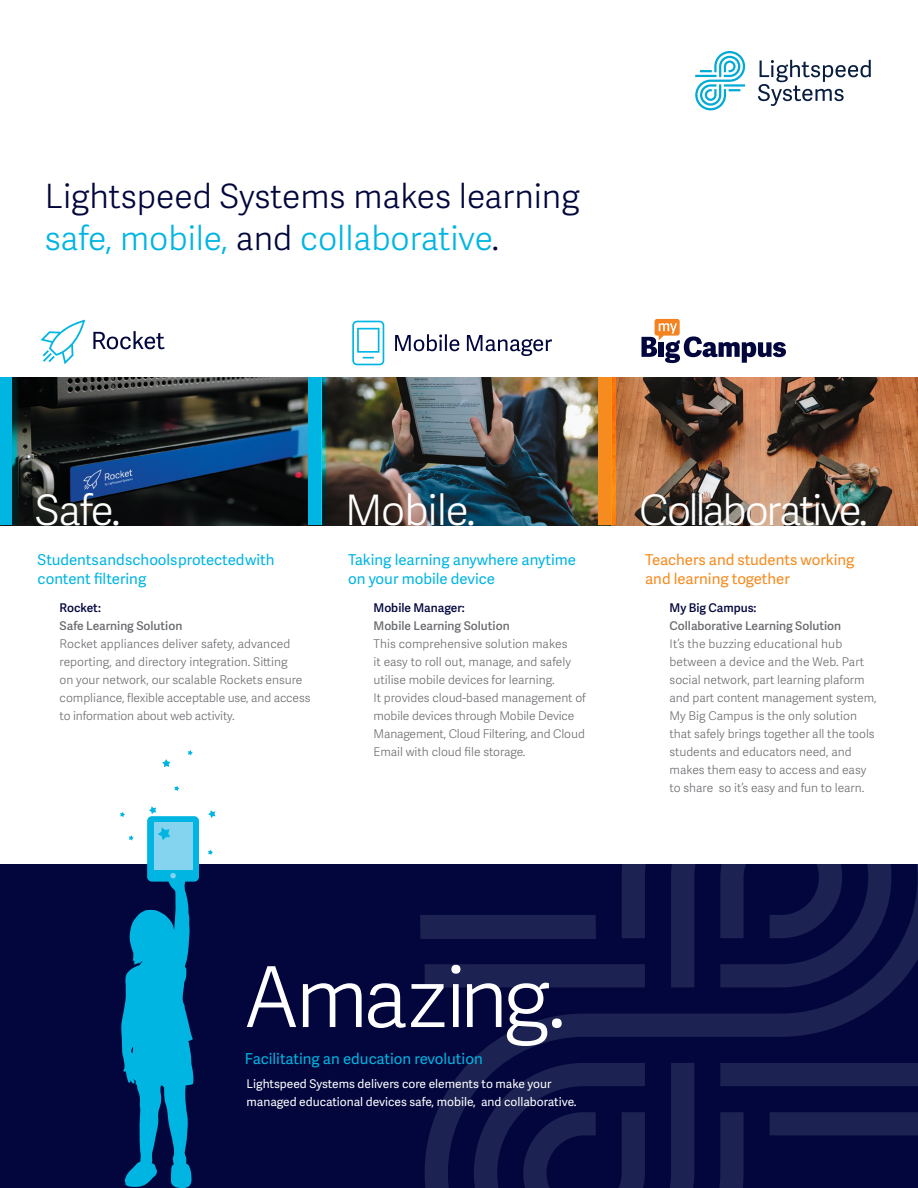
<style>
.page{position:relative;width:918px;height:1188px;background:#fff}
.page>*{position:absolute;margin:0;border:0;box-sizing:border-box;transform-origin:0 0}
.t1{font:300 84px "Adelle Sans";letter-spacing:-.055em;color:#fff}
.body_large{font:300 42px "Adelle Sans";letter-spacing:-.045em;color:#fff}
.t2{font:300 33.45px/41.8px "Adelle Sans";color:#02063d}
.t3{font:15px/19.5px "Adelle Sans";color:#00b5e2}
.t4{font:15px/19.5px "Adelle Sans";color:#f68b1f}
.t5{font:300 12px/18px "Adelle Sans";color:#6c6d70}
.t6{font:600 12px/18px "Adelle Sans";color:#6c6d70}
.t7{font:12px/18px "Adelle Sans";color:#fff}
.s1{color:#00b5e2}
.s2{color:#02063d}
</style>
<div class="page">
<div style="left:0;top:864px;width:918px;height:324px;background:#02063d"></div>
<svg style="left:695px;top:51px;width:50px;height:59px"></svg>
<svg style="left:758px;top:60px;width:113px;height:46px"></svg>
<svg style="left:420px;top:864px;width:498px;height:324px"></svg>
<img style="left:16px;top:378px;width:902px;height:147px">
<div style="left:0;top:378px;width:12px;height:147px;background:#00b5e2"></div>
<div style="left:598px;top:378px;width:14px;height:147px;background:#f68b1f"></div>
<div style="left:308px;top:378px;width:14px;height:147px;background:#00b5e2"></div>
<svg style="left:322px;top:378px;width:4px;height:147px"></svg>
<svg style="left:612px;top:378px;width:4px;height:147px"></svg>
<svg style="left:12px;top:378px;width:4px;height:147px"></svg>
<svg style="left:93px;top:331px;width:72px;height:18px"></svg>
<svg style="left:40px;top:320px;width:45px;height:44px"></svg>
<svg style="left:395px;top:334px;width:157px;height:22px"></svg>
<svg style="left:352px;top:321px;width:32px;height:44px"></svg>
<svg style="left:642px;top:319px;width:144px;height:44px"></svg>
<svg style="left:208px;top:810px;width:8px;height:8px"></svg>
<svg style="left:129px;top:835px;width:5px;height:6px"></svg>
<svg style="left:208px;top:850px;width:5px;height:5px"></svg>
<svg style="left:162px;top:759px;width:8px;height:8px"></svg>
<div style="left:147px;top:816px;width:52px;height:66px;background:#00b5e2;border-radius:5px"></div>
<div style="left:154px;top:823px;width:39px;height:47px;background:#84d4ef"></div>
<svg style="left:121px;top:860px;width:73px;height:328px"></svg>
<svg style="left:158px;top:827px;width:12px;height:13px"></svg>
<svg style="left:120px;top:812px;width:5px;height:5px"></svg>
<svg style="left:174px;top:786px;width:5px;height:5px"></svg>
<svg style="left:149px;top:806px;width:7px;height:8px"></svg>
<svg style="left:188px;top:750px;width:5px;height:5px"></svg>
<p class="t2" style="left:45px;top:174px;width:536px">Lightspeed Systems makes learning <span class="s1">safe, mobile,</span> and <span class="s1">collaborative</span>.</p>
<p class="body_large" style="left:35px;top:481px;width:87px">Safe.</p>
<p class="body_large" style="left:345px;top:481px;width:132px">Mobile.</p>
<p class="body_large" style="left:639px;top:481px;width:230px">Collaborative.</p>
<p class="t3" style="left:38px;top:549px;width:239px">Students and schools protected with content filtering</p>
<p class="t3" style="left:348px;top:549px;width:230px">Taking learning anywhere anytime on your mobile device</p>
<p class="t4" style="left:645px;top:549px;width:211px">Teachers and students working and learning together</p>
<p class="t6" style="left:60px;top:598px;width:124px"><span class="s2">Rocket:<br></span>Safe Learning Solution</p>
<p class="t5" style="left:60px;top:634px;width:252px">Rocket appliances deliver safety, advanced reporting, and directory integration. Sitting<br>on your network, our scalable Rockets ensure compliance, flexible acceptable use, and access to information about web activity.</p>
<p class="t6" style="left:374px;top:598px;width:138px"><span class="s2">Mobile Manager:<br></span>Mobile Learning Solution</p>
<p class="t5" style="left:374px;top:634px;width:214px">This comprehensive solution makes<br>it easy to roll out, manage, and safely utilise mobile devices for learning.<br>It provides cloud-based management of mobile devices through Mobile Device Management, Cloud Filtering, and Cloud Email with cloud file storage.</p>
<p class="t1" style="left:243px;top:937px;width:324px">Amazing.</p>
<p class="t3" style="left:245px;top:1048px;width:239px">Facilitating an education revolution</p>
<p class="t7" style="left:246px;top:1075px;width:332px">Lightspeed Systems delivers core elements to make your managed educational devices safe, mobile, and collaborative.</p>
<p class="t6" style="left:670px;top:598px;width:173px"><span class="s2">My Big Campus:<br></span>Collaborative Learning Solution</p>
<p class="t5" style="left:670px;top:634px;width:209px">It’s the buzzing educational hub between a device and the Web. Part social network, part learning plaform and part content management system, My Big Campus is the only solution that safely brings together all the tools students and educators need, and makes them easy to access and easy to share so it’s easy and fun to learn.</p>
</div>
